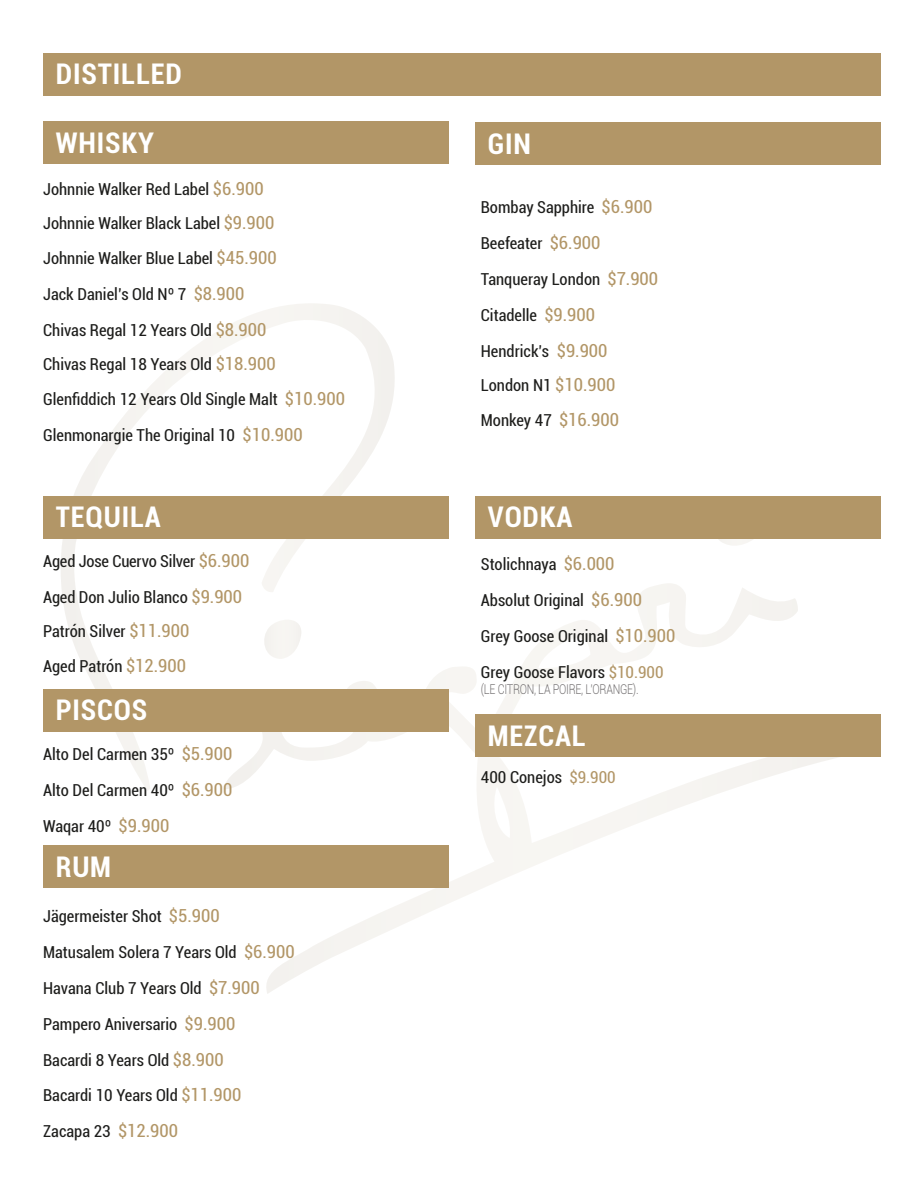
<style>
.page{position:relative;width:918px;height:1188px;background:#fff}
.page>*{position:absolute;margin:0;border:0;box-sizing:border-box;transform-origin:0 0}
.t1{font:700 condensed 28.5px "Roboto";letter-spacing:.03em;color:#fff}
.t2{font:condensed 16.5px/36px "Roboto";color:#1d1d1b}
.t3{font:300 13.5px "Roboto";letter-spacing:-.025em;color:#747172;scale:.8 1}
.s1{font-size:18px;color:#b29667}
.s2{color:#b29667}
</style>
<div class="page">
<svg style="left:61px;top:303px;width:334px;height:488px"></svg>
<svg style="left:224px;top:583px;width:635px;height:411px"></svg>
<svg style="left:260px;top:620px;width:42px;height:39px"></svg>
<svg style="left:704px;top:538px;width:70px;height:7px"></svg>
<div style="left:43px;top:53px;width:837px;height:42px;background:#b29667"></div>
<div style="left:43px;top:122px;width:405px;height:42px;background:#b29667"></div>
<div style="left:43px;top:496px;width:405px;height:43px;background:#b29667"></div>
<div style="left:43px;top:689px;width:405px;height:42px;background:#b29667"></div>
<div style="left:43px;top:845px;width:405px;height:43px;background:#b29667"></div>
<div style="left:475px;top:122px;width:406px;height:43px;background:#b29667"></div>
<div style="left:475px;top:496px;width:406px;height:42px;background:#b29667"></div>
<div style="left:475px;top:715px;width:406px;height:42px;background:#b29667"></div>
<h1 class="t1" style="left:56px;top:54px;width:128px">DISTILLED</h1>
<h1 class="t1" style="left:56px;top:123px;width:100px">WHISKY</h1>
<p class="t2" style="left:43px;top:171px;width:235px;line-height:34.5px">Johnnie Walker Red Label <span class="s1">$6.900<br></span>Johnnie Walker Black Label <span class="s1">$9.900<br></span>Johnnie Walker Blue Label <span class="s1">$45.900</span></p>
<p class="t2" style="left:43px;top:275px;width:225px">Jack Daniel’s Old Nº 7 <span class="s1">$8.900<br></span>Chivas Regal 12 Years Old <span class="s1">$8.900</span></p>
<p class="t2" style="left:43px;top:347px;width:303px;line-height:34.5px">Chivas Regal 18 Years Old <span class="s1">$18.900<br></span>Glenfiddich 12 Years Old Single Malt <span class="s1">$10.900</span></p>
<p class="t2" style="left:43px;top:416px;width:261px">Glenmonargie The Original 10 <span class="s1">$10.900</span></p>
<h1 class="t1" style="left:56px;top:497px;width:106px">TEQUILA</h1>
<p class="t2" style="left:43px;top:542px;width:208px">Aged Jose Cuervo Silver <span class="s1">$6.900<br></span>Aged Don Julio Blanco <span class="s1">$9.900</span></p>
<p class="t2" style="left:43px;top:614px;width:148px;line-height:34.5px">Patrón Silver <span class="s1">$11.900<br></span>Aged Patrón <span class="s1">$12.900</span></p>
<h1 class="t1" style="left:56px;top:690px;width:93px">PISCOS</h1>
<p class="t2" style="left:43px;top:736px;width:191px;text-align:justify">Alto Del Carmen 35º <span class="s1">$5.900<br></span>Alto Del Carmen 40º <span class="s1">$6.900<br></span>Waqar 40º <span class="s1">$9.900</span></p>
<h1 class="t1" style="left:56px;top:847px;width:57px">RUM</h1>
<p class="t2" style="left:43px;top:898px;width:253px">Jägermeister Shot <span class="s1">$5.900<br></span>Matusalem Solera 7 Years Old <span class="s1">$6.900<br></span>Havana Club 7 Years Old <span class="s1">$7.900<br></span>Pampero Aniversario <span class="s1">$9.900<br></span>Bacardi 8 Years Old <span class="s1">$8.900</span></p>
<p class="t2" style="left:43px;top:1076px;width:200px">Bacardi 10 Years Old <span class="s1">$11.900<br></span>Zacapa 23 <span class="s1">$12.900</span></p>
<h1 class="t1" style="left:488px;top:123px;width:45px">GIN</h1>
<p class="t2" style="left:481px;top:188px;width:179px">Bombay Sapphire <span class="s1">$6.900<br></span>Beefeater <span class="s1">$6.900<br></span>Tanqueray London <span class="s1">$7.900<br></span>Citadelle <span class="s1">$9.900<br></span>Hendrick’s <span class="s1">$9.900</span></p>
<p class="t2" style="left:481px;top:368px;width:140px;line-height:34.5px">London N1 <span class="s1">$10.900<br></span>Monkey 47 <span class="s1">$16.900</span></p>
<h1 class="t1" style="left:488px;top:497px;width:86px">VODKA</h1>
<p class="t2" style="left:481px;top:545px;width:196px">Stolichnaya <span class="s1">$6.000<br></span>Absolut Original <span class="s1">$6.900<br></span>Grey Goose Original <span class="s1">$10.900<br></span>Grey Goose Flavors <span class="s2">$10.900</span></p>
<p class="t3" style="left:481px;top:680px;width:199px">(LE CITRON, LA POIRE, L’ORANGE).</p>
<h1 class="t1" style="left:488px;top:716px;width:99px">MEZCAL</h1>
<p class="t2" style="left:481px;top:758px;width:136px">400 Conejos <span class="s2">$9.900</span></p>
</div>
